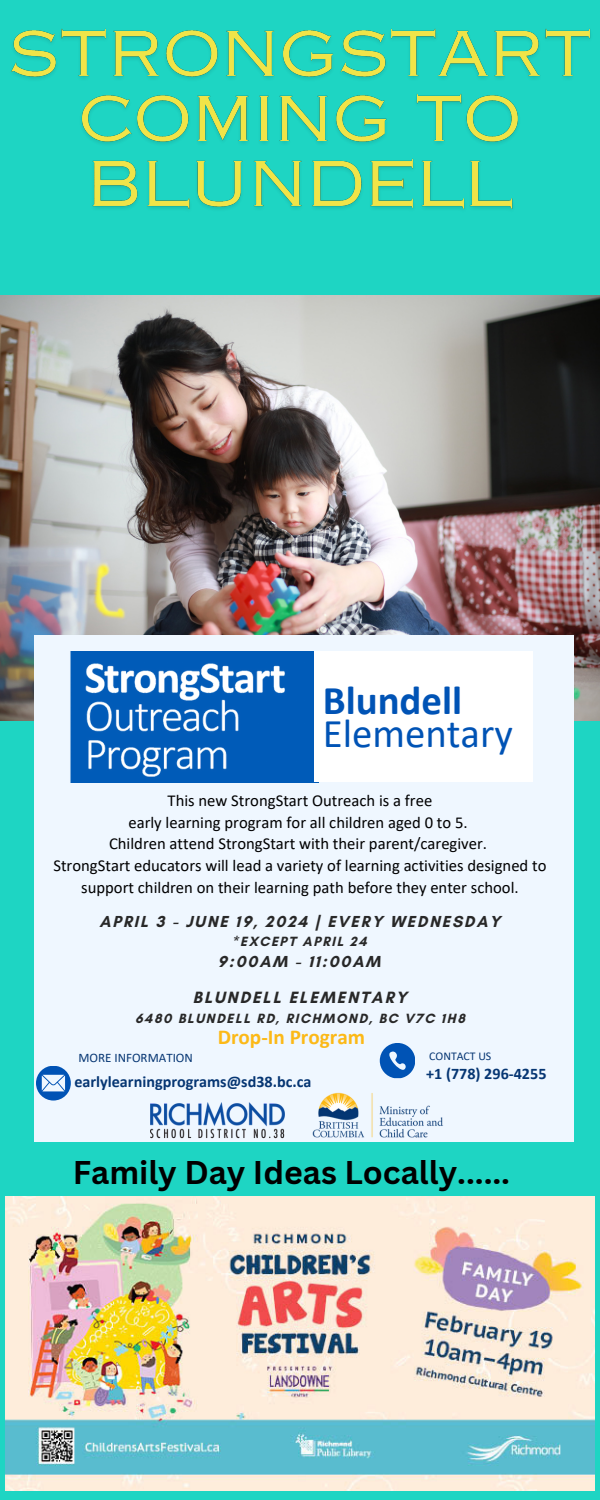
<style>
.page{position:relative;width:600px;height:1500px;background:#1ed5c3}
.page>*{position:absolute;margin:0;border:0;box-sizing:border-box;transform-origin:0 0}
.t1{font:40.9px/33px "Calibri";color:#0053b5}
.t2{font:700 32px "Canva Sans";color:#000}
.t3{font:700 21.2px "Calibri";color:#fcb917}
.t4{font:16.7px/21.6px "Calibri";color:#000;text-align:center}
.t5{font:700 16.7px "Glacial Indifference";letter-spacing:.115em;color:#282828}
.t6{font:700 16.2px "Glacial Indifference";letter-spacing:.115em;color:#282828}
.t7{font:700 16.2px "Calibri";color:#063673}
.t8{font:700 13.6px "Glacial Indifference";letter-spacing:.115em;color:#282828}
.t9{font:13px "Calibri";color:#063673}
.t10{font:11.8px "Calibri";color:#063673}
.s1{font-weight:700}
</style>
<div class="page">
<img style="left:0;top:295px;width:600px;height:426px">
<div style="left:34px;top:636px;width:539px;height:505px;background:#eff7ff"></div>
<img style="left:70px;top:652px;width:245px;height:130px">
<svg style="left:36px;top:1066px;width:35px;height:35px"></svg>
<svg style="left:380px;top:1043px;width:35px;height:35px"></svg>
<img style="left:304px;top:1092px;width:146px;height:50px">
<img style="left:151px;top:1103px;width:134px;height:35px">
<div style="left:315px;top:652px;width:218px;height:130px;background:#fff"></div>
<img style="left:5px;top:1196px;width:590px;height:295px">
<img style="left:11px;top:28px;width:580px;height:181px">
<h3 class="t1" style="left:323px;top:687px;width:192px"><span class="s1">Blundell<br></span>Elementary</h3>
<p class="t4" style="left:168px;top:791px;width:266px">This new StrongStart Outreach is a free</p>
<h6 class="t4" style="left:128px;top:813px;width:341px">early learning program for all children aged 0 to 5.</h6>
<h6 class="t4" style="left:109px;top:834px;width:380px">Children attend StrongStart with their parent/caregiver.</h6>
<p class="t4" style="left:53px;top:856px;width:495px">StrongStart educators will lead a variety of learning activities designed to support children on their learning path before they enter school.</p>
<p class="t6" style="left:99px;top:912px;width:402px">APRIL 3 - JUNE 19, 2024 | EVERY WEDNESDAY</p>
<p class="t8" style="left:232px;top:934px;width:137px">*EXCEPT APRIL 24</p>
<p class="t6" style="left:218px;top:952px;width:164px">9:00AM - 11:00AM</p>
<h5 class="t5" style="left:193px;top:988px;width:215px">BLUNDELL ELEMENTARY</h5>
<p class="t8" style="left:135px;top:1010px;width:331px">6480 BLUNDELL RD, RICHMOND, BC V7C 1H8</p>
<p class="t3" style="left:218px;top:1028px;width:149px">Drop-In Program</p>
<p class="t9" style="left:78px;top:1052px;width:116px">MORE INFORMATION</p>
<h5 class="t10" style="left:429px;top:1051px;width:64px">CONTACT US</h5>
<h4 class="t7" style="left:74px;top:1075px;width:239px">earlylearningprograms@sd38.bc.ca</h4>
<p class="t7" style="left:426px;top:1067px;width:122px">+1 (778) 296-4255</p>
<p class="t2" style="left:73px;top:1150px;width:439px">Family Day Ideas Locally......</p>
</div>
